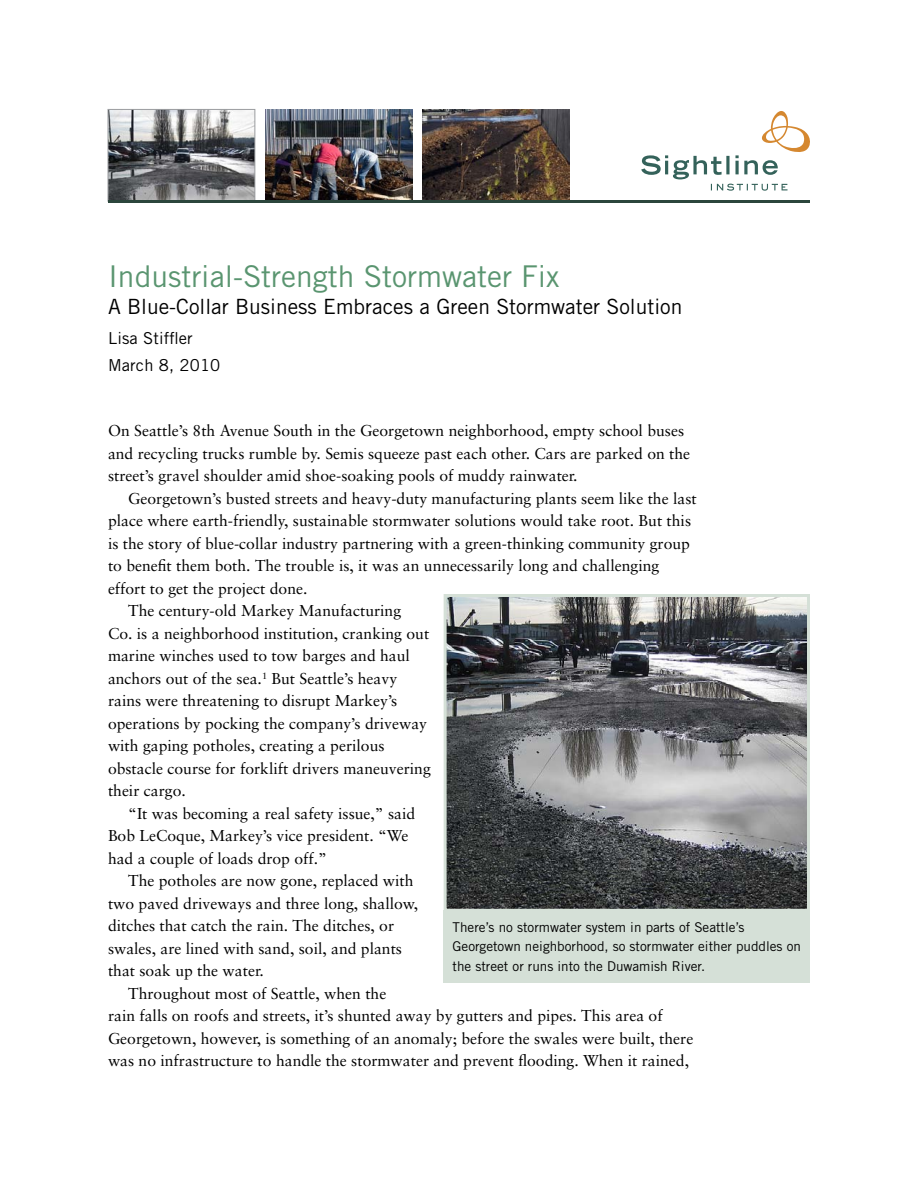
<style>
.page{position:relative;width:918px;height:1188px;background:#fff}
.page>*{position:absolute;margin:0;border:0;box-sizing:border-box;transform-origin:0 0}
.t1{font:30px "Trade Gothic LT Std";color:#5a9570}
.t2{font:21px "Trade Gothic LT";color:#000}
.t3{font:16.5px/27px "Trade Gothic LT Std";letter-spacing:.01em;color:#000}
.t4{font:15.75px/22.5px "Sabon";color:#000}
.t5{font:13.5px/19.5px "Trade Gothic LT Std";color:#000}
</style>
<div class="page">
<svg style="left:641px;top:111px;width:169px;height:80px"></svg>
<img style="left:110px;top:111px;width:143px;height:89px">
<div style="left:108px;top:109px;width:147px;height:93px;border:1px solid #9b9da0"></div>
<img style="left:422px;top:110px;width:147px;height:90px">
<img style="left:266px;top:109px;width:146px;height:91px">
<hr style="left:108px;top:200px;width:702px;height:3px;background:#2b463c">
<img style="left:448px;top:598px;width:358px;height:310px">
<div style="left:444px;top:594px;width:366px;height:318px;border:3px solid #d5e0d7"></div>
<div style="left:444px;top:910px;width:366px;height:72px;background:#d5e0d7"></div>
<h1 class="t1" style="left:108px;top:259px;width:453px">Industrial-Strength Stormwater Fix</h1>
<h2 class="t2" style="left:108px;top:294px;width:576px">A Blue-Collar Business Embraces a Green Stormwater Solution</h2>
<p class="t3" style="left:108px;top:324px;width:114px">Lisa Stiffler<br>March 8, 2010</p>
<p class="t4" style="left:108px;top:419px;width:584px">On Seattle’s 8th Avenue South in the Georgetown neighborhood, empty school buses and recycling trucks rumble by. Semis squeeze past each other. Cars are parked on the street’s gravel shoulder amid shoe-soaking pools of muddy rainwater.</p>
<p class="t4" style="left:128px;top:487px;width:570px">Georgetown’s busted streets and heavy-duty manufacturing plants seem like the last</p>
<p class="t4" style="left:108px;top:509px;width:585px">place where earth-friendly, sustainable stormwater solutions would take root. But this</p>
<p class="t4" style="left:108px;top:532px;width:583px">is the story of blue-collar industry partnering with a green-thinking community group</p>
<p class="t4" style="left:108px;top:554px;width:553px">to benefit them both. The trouble is, it was an unnecessarily long and challenging</p>
<p class="t4" style="left:108px;top:577px;width:201px">effort to get the project done.</p>
<p class="t4" style="left:128px;top:599px;width:275px">The century-old Markey Manufacturing</p>
<p class="t4" style="left:108px;top:622px;width:323px">Co. is a neighborhood institution, cranking out</p>
<p class="t4" style="left:108px;top:644px;width:303px">marine winches used to tow barges and haul</p>
<p class="t4" style="left:108px;top:667px;width:291px">anchors out of the sea.<sup>1</sup> But Seattle’s heavy</p>
<p class="t4" style="left:108px;top:689px;width:291px">rains were threatening to disrupt Markey’s</p>
<p class="t4" style="left:108px;top:712px;width:321px">operations by pocking the company’s driveway</p>
<p class="t4" style="left:108px;top:734px;width:278px">with gaping potholes, creating a perilous</p>
<p class="t4" style="left:108px;top:757px;width:324px">obstacle course for forklift drivers maneuvering</p>
<p class="t4" style="left:108px;top:779px;width:79px">their cargo.</p>
<p class="t4" style="left:128px;top:802px;width:289px">“It was becoming a real safety issue,” said</p>
<p class="t4" style="left:108px;top:824px;width:302px">Bob LeCoque, Markey’s vice president. “We</p>
<p class="t4" style="left:108px;top:847px;width:220px">had a couple of loads drop off.”</p>
<p class="t4" style="left:128px;top:869px;width:287px">The potholes are now gone, replaced with</p>
<p class="t4" style="left:108px;top:892px;width:312px">two paved driveways and three long, shallow,</p>
<p class="t4" style="left:108px;top:914px;width:288px">ditches that catch the rain. The ditches, or</p>
<p class="t4" style="left:108px;top:937px;width:296px">swales, are lined with sand, soil, and plants</p>
<p class="t4" style="left:108px;top:959px;width:157px">that soak up the water.</p>
<p class="t4" style="left:128px;top:982px;width:260px">Throughout most of Seattle, when the</p>
<p class="t4" style="left:108px;top:1004px;width:556px">rain falls on roofs and streets, it’s shunted away by gutters and pipes. This area of</p>
<p class="t4" style="left:108px;top:1027px;width:587px">Georgetown, however, is something of an anomaly; before the swales were built, there</p>
<p class="t4" style="left:108px;top:1050px;width:583px">was no infrastructure to handle the stormwater and prevent flooding. When it rained,</p>
<p class="t5" style="left:453px;top:917px;width:350px">There’s no stormwater system in parts of Seattle’s<br>Georgetown neighborhood, so stormwater either puddles on the street or runs into the Duwamish River.</p>
</div>
